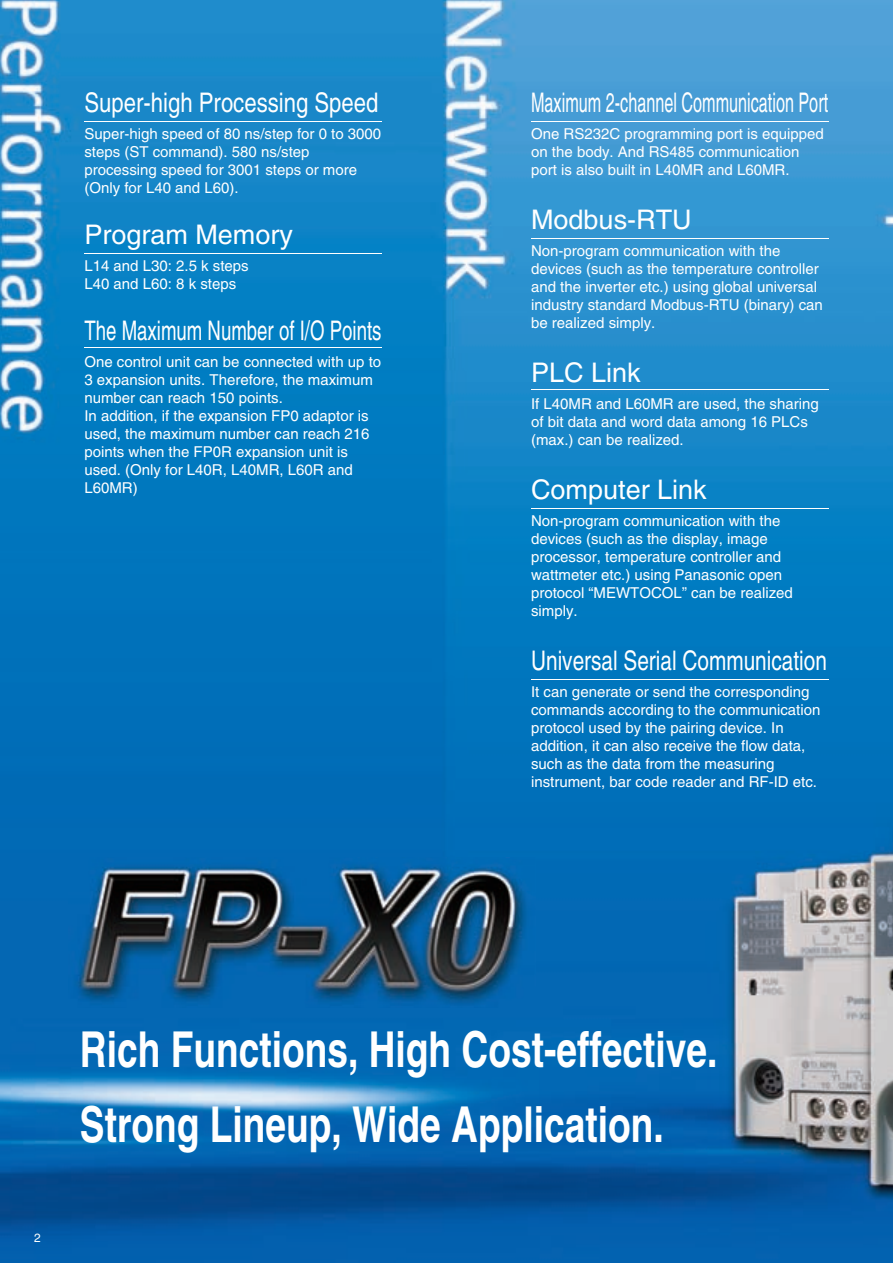
<style>
.page{position:relative;width:893px;height:1263px;background:#fff}
.page>*{position:absolute;margin:0;border:0;box-sizing:border-box;transform-origin:0 0}
.t1{font:700 49.5px/75px "Helvetica";color:#fff;scale:.75 1}
.t2{font:27px "Helvetica";color:#fff}
.t3{font:27px "Helvetica";color:#fff;scale:.6 1}
.t4{font:27px "Helvetica";color:#fff;scale:.77 1}
.t5{font:27px "Helvetica";color:#fff;scale:.69 1}
.t6{font:27px "Helvetica";color:#fff;scale:.82 1}
.t7{font:15px/18px "Helvetica";color:#fff}
.t8{font:12px "Helvetica";color:#fff}
</style>
<div class="page">
<img style="left:0;top:0;width:893px;height:1263px">
<hr style="left:531px;top:121px;width:298px;height:1px;background:#fff">
<hr style="left:531px;top:238px;width:298px;height:1px;background:#fff">
<hr style="left:531px;top:389px;width:298px;height:1px;background:#fff">
<hr style="left:531px;top:508px;width:298px;height:1px;background:#fff">
<hr style="left:531px;top:679px;width:298px;height:1px;background:#fff">
<hr style="left:84px;top:121px;width:298px;height:1px;background:#fff">
<hr style="left:84px;top:347px;width:298px;height:1px;background:#fff">
<hr style="left:84px;top:254px;width:298px;height:1px;background:#fff">
<img style="left:68px;top:857px;width:468px;height:150px">
<p class="t6" style="left:84px;top:93px;width:360px">Super-high Processing Speed</p>
<p class="t7" style="left:84px;top:126px;width:298px">Super-high speed of 80 ns/step for 0 to 3000 steps (ST command). 580 ns/step processing speed for 3001 steps or more (Only for L40 and L60).</p>
<p class="t2" style="left:84px;top:225px;width:210px">Program Memory</p>
<p class="t7" style="left:84px;top:258px;width:166px">L14 and L30: 2.5 k steps<br>L40 and L60: 8 k steps</p>
<p class="t5" style="left:84px;top:321px;width:432px">The Maximum Number of I/O Points</p>
<p class="t7" style="left:84px;top:354px;width:298px">One control unit can be connected with up to 3 expansion units. Therefore, the maximum number can reach 150 points.<br>In addition, if the expansion FP0 adaptor is used, the maximum number can reach 216 points when the FP0R expansion unit is used. (Only for L40R, L40MR, L60R and L60MR)</p>
<p class="t3" style="left:531px;top:93px;width:497px">Maximum 2-channel Communication Port</p>
<p class="t7" style="left:531px;top:126px;width:294px">One RS232C programming port is equipped on the body. And RS485 communication port is also built in L40MR and L60MR.</p>
<p class="t2" style="left:531px;top:210px;width:162px">Modbus-RTU</p>
<p class="t7" style="left:531px;top:243px;width:293px">Non-program communication with the devices (such as the temperature controller and the inverter etc.) using global universal industry standard Modbus-RTU (binary) can be realized simply.</p>
<p class="t2" style="left:531px;top:363px;width:111px">PLC Link</p>
<p class="t7" style="left:531px;top:396px;width:289px">If L40MR and L60MR are used, the sharing of bit data and word data among 16 PLCs (max.) can be realized.</p>
<p class="t2" style="left:531px;top:480px;width:177px">Computer Link</p>
<p class="t7" style="left:531px;top:513px;width:263px">Non-program communication with the devices (such as the display, image processor, temperature controller and wattmeter etc.) using Panasonic open protocol “MEWTOCOL” can be realized simply.</p>
<p class="t4" style="left:531px;top:651px;width:386px">Universal Serial Communication</p>
<p class="t7" style="left:531px;top:684px;width:291px">It can generate or send the corresponding commands according to the communication protocol used by the pairing device. In addition, it can also receive the flow data, such as the data from the measuring instrument, bar code reader and RF-ID etc.</p>
<p class="t8" style="left:34px;top:1233px;width:8px">2</p>
<p class="t1" style="left:80px;top:1017px;width:851px">Rich Functions, High Cost-effective.<br>Strong Lineup, Wide Application.</p>
</div>
